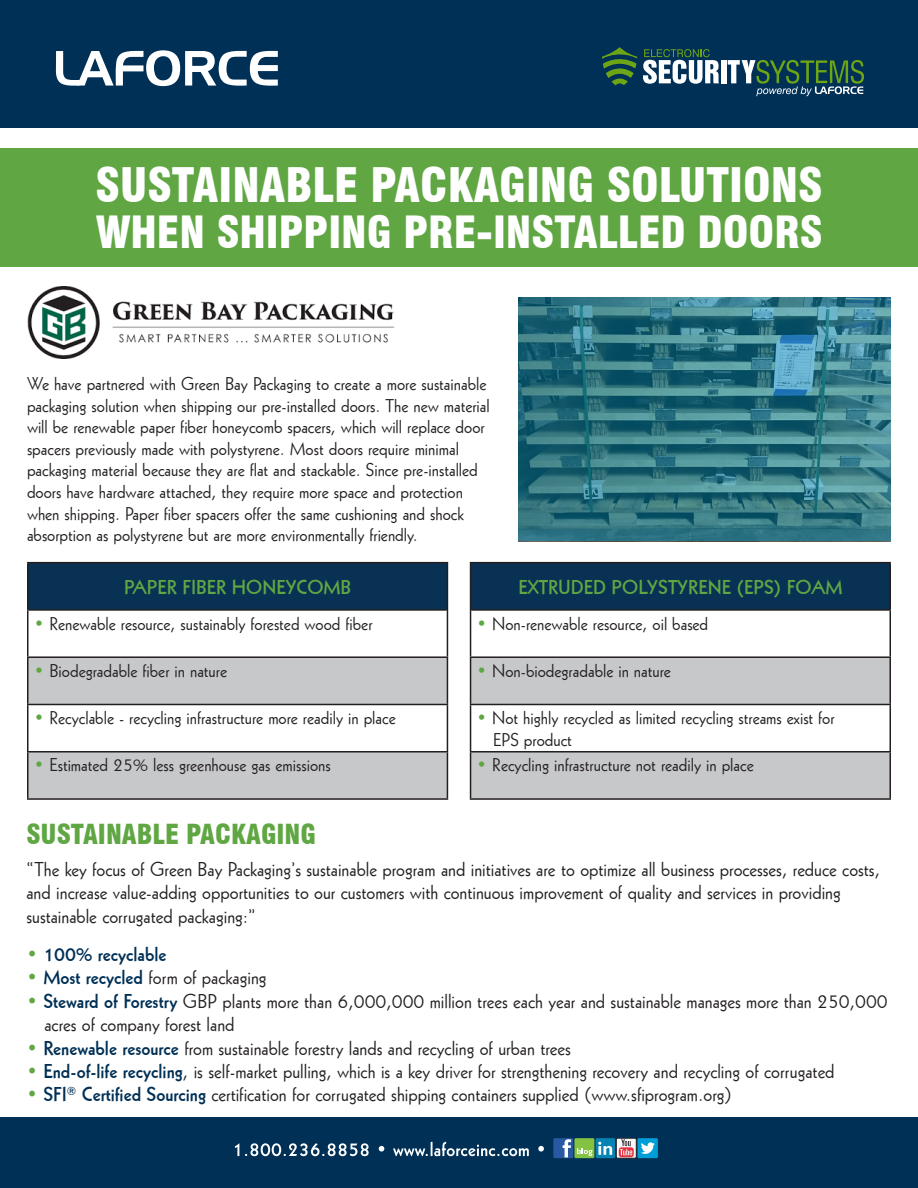
<style>
.page{position:relative;width:918px;height:1188px;background:#fff}
.page>*{position:absolute;margin:0;border:0;box-sizing:border-box;transform-origin:0 0}
.t1{font:900 condensed 46.5px "Swiss 721 BT";color:#fff}
.t2{font:900 condensed 43.35px "Swiss 721 BT";color:#fff}
.t3{font:900 condensed 27px "Swiss 721 BT";color:#60a744}
.t4{font:19.5px/23.4px "Geometric 231 BT Roman C";color:#231f20}
.t5{font:19.5px "Geometric 231 BT Bold C";color:#60a744}
.t6{font:19.5px "Geometric 231 BT Bold C";color:#003056}
.t7{font:18px/21.6px "Geometric 231 BT Roman C";color:#231f20}
.s1{color:#60a744}
.s2{font-family:"Geometric 231 BT Roman C";color:#60a744}
.s3{font-family:"Geometric 231 BT Bold C";color:#003056}
</style>
<div class="page">
<div style="left:28px;top:563px;width:419px;height:47px;background:#093153"></div>
<div style="left:28px;top:657px;width:419px;height:47px;background:#c7c8ca"></div>
<div style="left:28px;top:752px;width:419px;height:47px;background:#c7c8ca"></div>
<hr style="left:27px;top:562px;width:421px;height:1px;background:#231f20">
<hr style="left:27px;top:563px;width:1px;height:46px;background:#231f20">
<hr style="left:27px;top:609px;width:420px;height:2px;background:#231f20">
<hr style="left:447px;top:563px;width:1px;height:47px;background:#231f20">
<hr style="left:27px;top:611px;width:1px;height:45px;background:#231f20">
<hr style="left:447px;top:610px;width:1px;height:46px;background:#231f20">
<hr style="left:27px;top:656px;width:421px;height:2px;background:#231f20">
<hr style="left:27px;top:658px;width:1px;height:46px;background:#231f20">
<hr style="left:447px;top:658px;width:1px;height:46px;background:#231f20">
<hr style="left:27px;top:704px;width:421px;height:1px;background:#231f20">
<hr style="left:27px;top:705px;width:1px;height:46px;background:#231f20">
<hr style="left:447px;top:705px;width:1px;height:46px;background:#231f20">
<hr style="left:27px;top:751px;width:421px;height:2px;background:#231f20">
<hr style="left:27px;top:753px;width:1px;height:45px;background:#231f20">
<hr style="left:447px;top:753px;width:1px;height:45px;background:#231f20">
<hr style="left:27px;top:798px;width:421px;height:2px;background:#231f20">
<div style="left:471px;top:563px;width:419px;height:47px;background:#093153"></div>
<div style="left:471px;top:657px;width:419px;height:47px;background:#c7c8ca"></div>
<div style="left:471px;top:752px;width:419px;height:47px;background:#c7c8ca"></div>
<hr style="left:470px;top:562px;width:421px;height:1px;background:#231f20">
<hr style="left:890px;top:563px;width:1px;height:46px;background:#231f20">
<hr style="left:471px;top:609px;width:420px;height:2px;background:#231f20">
<hr style="left:470px;top:563px;width:1px;height:47px;background:#231f20">
<hr style="left:470px;top:610px;width:1px;height:46px;background:#231f20">
<hr style="left:890px;top:611px;width:1px;height:45px;background:#231f20">
<hr style="left:470px;top:656px;width:421px;height:2px;background:#231f20">
<hr style="left:470px;top:658px;width:1px;height:46px;background:#231f20">
<hr style="left:890px;top:658px;width:1px;height:46px;background:#231f20">
<hr style="left:470px;top:704px;width:421px;height:1px;background:#231f20">
<hr style="left:470px;top:705px;width:1px;height:46px;background:#231f20">
<hr style="left:890px;top:705px;width:1px;height:46px;background:#231f20">
<hr style="left:470px;top:751px;width:421px;height:2px;background:#231f20">
<hr style="left:470px;top:753px;width:1px;height:45px;background:#231f20">
<hr style="left:890px;top:753px;width:1px;height:45px;background:#231f20">
<hr style="left:470px;top:798px;width:421px;height:2px;background:#231f20">
<div style="left:0;top:0;width:918px;height:128px;background:#003056"></div>
<svg style="left:56px;top:50px;width:222px;height:36px"></svg>
<div style="left:721px;top:60px;width:5px;height:23px;background:#fff"></div>
<svg style="left:643px;top:49px;width:76px;height:35px"></svg>
<svg style="left:728px;top:60px;width:136px;height:36px"></svg>
<svg style="left:602px;top:47px;width:35px;height:31px"></svg>
<svg style="left:612px;top:75px;width:16px;height:10px"></svg>
<div style="left:0;top:1118px;width:918px;height:70px;background:#003056"></div>
<svg style="left:235px;top:1142px;width:309px;height:14px"></svg>
<div style="left:553px;top:1138px;width:20px;height:20px;background:#2858a1"></div>
<svg style="left:563px;top:1138px;width:8px;height:19px"></svg>
<div style="left:574px;top:1138px;width:20px;height:20px;background:#83c341"></div>
<div style="left:596px;top:1138px;width:19px;height:20px;background:#0683b3"></div>
<svg style="left:577px;top:1142px;width:35px;height:14px"></svg>
<svg style="left:616px;top:1138px;width:20px;height:20px"></svg>
<div style="left:616px;top:1138px;width:20px;height:20px;border:1px solid #231f20"></div>
<svg style="left:619px;top:1139px;width:15px;height:18px"></svg>
<div style="left:637px;top:1138px;width:21px;height:20px;background:#009ed8"></div>
<svg style="left:641px;top:1142px;width:14px;height:12px"></svg>
<div style="left:0;top:148px;width:918px;height:118px;background:#60a744"></div>
<img style="left:27px;top:287px;width:368px;height:71px">
<svg style="left:518px;top:298px;width:372px;height:243px;background:#337885"></svg>
<h1 class="t1" style="left:95px;top:157px;width:729px">SUSTAINABLE PACKAGING SOLUTIONS</h1>
<h2 class="t2" style="left:95px;top:206px;width:729px">WHEN SHIPPING PRE-INSTALLED DOORS</h2>
<p class="t7" style="left:27px;top:372px;width:464px">We have partnered with Green Bay Packaging to create a more sustainable packaging solution when shipping our pre-installed doors. The new material will be renewable paper fiber honeycomb spacers, which will replace door spacers previously made with polystyrene. Most doors require minimal packaging material because they are flat and stackable. Since pre-installed doors have hardware attached, they require more space and protection when shipping. Paper fiber spacers offer the same cushioning and shock absorption as polystyrene but are more environmentally friendly.</p>
<p class="t5" style="left:124px;top:574px;width:229px">PAPER FIBER HONEYCOMB</p>
<p class="t7" style="left:34px;top:612px;width:340px"><span class="s1">•</span> Renewable resource, sustainably forested wood fiber</p>
<p class="t7" style="left:34px;top:659px;width:195px"><span class="s1">•</span> Biodegradable fiber in nature</p>
<p class="t7" style="left:34px;top:706px;width:364px"><span class="s1">•</span> Recyclable - recycling infrastructure more readily in place</p>
<p class="t7" style="left:34px;top:754px;width:298px"><span class="s1">•</span> Estimated 25% less greenhouse gas emissions</p>
<h3 class="t3" style="left:26px;top:818px;width:291px">SUSTAINABLE PACKAGING</h3>
<p class="t5" style="left:518px;top:574px;width:326px">EXTRUDED POLYSTYRENE (EPS) FOAM</p>
<p class="t7" style="left:477px;top:612px;width:233px"><span class="s1">•</span> Non-renewable resource, oil based</p>
<p class="t7" style="left:477px;top:659px;width:196px"><span class="s1">•</span> Non-biodegradable in nature</p>
<p class="t7" style="left:493px;top:706px;width:343px;text-indent:-17px"><span class="s1">•</span> Not highly recycled as limited recycling streams exist for<br>EPS product</p>
<p class="t7" style="left:477px;top:754px;width:279px"><span class="s1">•</span> Recycling infrastructure not readily in place</p>
<p class="t4" style="left:26px;top:857px;width:855px">“The key focus of Green Bay Packaging’s sustainable program and initiatives are to optimize all business processes, reduce costs, and increase value-adding opportunities to our customers with continuous improvement of quality and services in providing sustainable corrugated packaging:”</p>
<p class="t6" style="left:26px;top:941px;width:141px"><span class="s2">•</span> 100% recyclable</p>
<p class="t4" style="left:26px;top:965px;width:242px"><span class="s1">•</span> <span class="s3">Most recycled</span> form of packaging</p>
<p class="t4" style="left:44px;top:989px;width:845px;text-indent:-18px"><span class="s1">•</span> <span class="s3">Steward of Forestry</span> GBP plants more than 6,000,000 million trees each year and sustainable manages more than 250,000 acres of company forest land</p>
<p class="t4" style="left:26px;top:1036px;width:546px"><span class="s1">•</span> <span class="s3">Renewable resource</span> from sustainable forestry lands and recycling of urban trees</p>
<p class="t4" style="left:26px;top:1059px;width:810px"><span class="s1">•</span> <span class="s3">End-of-life recycling</span>, is self-market pulling, which is a key driver for strengthening recovery and recycling of corrugated</p>
<p class="t4" style="left:26px;top:1082px;width:707px"><span class="s1">•</span> <span class="s3">SFI</span><sup>®</sup> <span class="s3">Certified Sourcing</span> certification for corrugated shipping containers supplied (www.sfiprogram.org)</p>
</div>
